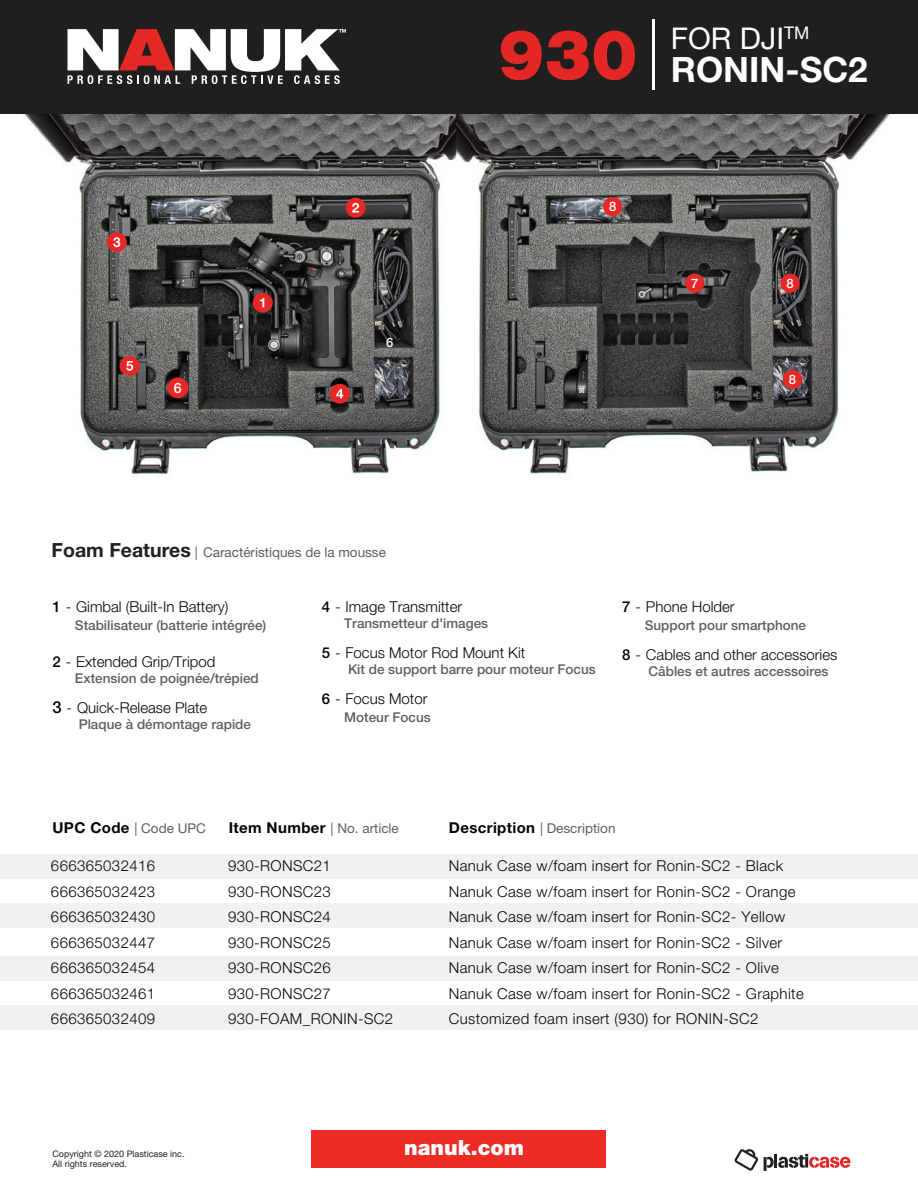
<style>
.page{position:relative;width:918px;height:1188px;background:#fff}
.page>*{position:absolute;margin:0;border:0;box-sizing:border-box;transform-origin:0 0}
.t1{font:900 69.75px "Helvetica Neue LT Std";color:#e32726}
.t2{font:700 34.95px "Helvetica Neue LT Std";color:#fff}
.t3{font:30px "Helvetica Neue LT Std";color:#fff}
.t4{font:900 21px "Helvetica Neue LT Std";color:#fff}
.t5{font:300 15px/25.5px "Helvetica Neue LT Std";letter-spacing:.025em;color:#040504}
.t6{font:300 15px "Helvetica Neue LT Std";color:#040504}
.t7{font:500 14.25px "Helvetica Neue LT Std";color:#fff}
.t8{font:500 13.5px "Helvetica Neue LT Std";color:#5e5f5f}
.t9{font:13.5px "Helvetica Neue LT Std";color:#5e5f5f}
.t10{font:500 13.05px "Helvetica Neue LT Std";color:#fff}
.t11{font:9px/10.8px "Helvetica Neue LT Std";color:#231f20}
.s1{font-weight:700;font-size:19.5px;color:#231f20}
.s2{font-weight:500}
.s3{font-weight:500;font-size:16.5px}
.s4{font-weight:700;font-size:15px;color:#040504}
</style>
<div class="page">
<img style="left:0;top:113px;width:911px;height:365px">
<svg style="left:764px;top:1154px;width:86px;height:17px"></svg>
<svg style="left:735px;top:1149px;width:23px;height:22px"></svg>
<div style="left:0;top:0;width:918px;height:113px;background:#211e1e"></div>
<svg style="left:67px;top:29px;width:279px;height:55px"></svg>
<div style="left:312px;top:1130px;width:294px;height:38px;background:#ee2b25"></div>
<div style="left:0;top:904px;width:918px;height:24px;background:#f0f1f1"></div>
<div style="left:0;top:956px;width:918px;height:24px;background:#f0f1f1"></div>
<div style="left:0;top:1006px;width:918px;height:24px;background:#f0f1f1"></div>
<div style="left:0;top:854px;width:918px;height:24px;background:#f0f1f1"></div>
<div style="left:253px;top:293px;width:20px;height:20px;background:#e62827;border-radius:50%"></div>
<svg style="left:260px;top:298px;width:4px;height:9px"></svg>
<div style="left:346px;top:198px;width:20px;height:20px;background:#e62827;border-radius:50%"></div>
<svg style="left:352px;top:203px;width:7px;height:10px"></svg>
<div style="left:330px;top:384px;width:20px;height:20px;background:#e62827;border-radius:50%"></div>
<svg style="left:336px;top:389px;width:7px;height:9px"></svg>
<div style="left:107px;top:232px;width:20px;height:20px;background:#e62827;border-radius:50%"></div>
<svg style="left:113px;top:237px;width:7px;height:10px"></svg>
<div style="left:120px;top:356px;width:20px;height:20px;background:#e62827;border-radius:50%"></div>
<svg style="left:126px;top:361px;width:7px;height:10px"></svg>
<div style="left:685px;top:274px;width:19px;height:19px;background:#e62827;border-radius:50%"></div>
<div style="left:167px;top:377px;width:21px;height:21px;background:#e62827;border-radius:50%"></div>
<div style="left:603px;top:197px;width:19px;height:19px;background:#e62827;border-radius:50%"></div>
<div style="left:781px;top:274px;width:19px;height:19px;background:#e62827;border-radius:50%"></div>
<div style="left:783px;top:370px;width:19px;height:19px;background:#e62827;border-radius:50%"></div>
<hr style="left:652px;top:19px;width:3px;height:71px;background:#fff">
<h1 class="t1" style="left:498px;top:13px;width:141px">930</h1>
<h3 class="t3" style="left:671px;top:21px;width:140px">FOR DJI<sup>TM</sup></h3>
<h2 class="t2" style="left:671px;top:48px;width:198px">RONIN-SC2</h2>
<p class="t7" style="left:174px;top:379px;width:9px">6</p>
<p class="t10" style="left:386px;top:335px;width:9px">6</p>
<p class="t10" style="left:609px;top:199px;width:9px">8</p>
<p class="t10" style="left:691px;top:275px;width:9px">7</p>
<p class="t10" style="left:787px;top:275px;width:9px">8</p>
<p class="t10" style="left:789px;top:372px;width:9px">8</p>
<p class="t9" style="left:52px;top:545px;width:336px"><span class="s1">Foam Features</span> | Caractéristiques de la mousse</p>
<p class="t6" style="left:52px;top:597px;width:177px"><span class="s2">1</span> - Gimbal (Built-In Battery)</p>
<p class="t8" style="left:75px;top:617px;width:193px">Stabilisateur (batterie intégrée)</p>
<p class="t6" style="left:52px;top:652px;width:164px"><span class="s2">2</span> - Extended Grip/Tripod</p>
<p class="t8" style="left:75px;top:670px;width:185px">Extension de poignée/trépied</p>
<p class="t6" style="left:52px;top:699px;width:156px"><span class="s3">3</span> - Quick-Release Plate</p>
<p class="t8" style="left:79px;top:716px;width:174px">Plaque à démontage rapide</p>
<p class="t6" style="left:322px;top:597px;width:142px"><span class="s2">4</span> - Image Transmitter</p>
<p class="t8" style="left:344px;top:615px;width:146px">Transmetteur d'images</p>
<p class="t6" style="left:322px;top:643px;width:205px"><span class="s2">5</span> - Focus Motor Rod Mount Kit</p>
<p class="t8" style="left:348px;top:661px;width:249px">Kit de support barre pour moteur Focus</p>
<p class="t6" style="left:322px;top:690px;width:107px"><span class="s2">6</span> - Focus Motor</p>
<p class="t8" style="left:344px;top:709px;width:88px">Moteur Focus</p>
<p class="t6" style="left:622px;top:597px;width:114px"><span class="s2">7</span> - Phone Holder</p>
<p class="t8" style="left:645px;top:617px;width:163px">Support pour smartphone</p>
<p class="t6" style="left:622px;top:645px;width:217px"><span class="s2">8</span> - Cables and other accessories</p>
<p class="t8" style="left:649px;top:663px;width:182px">Câbles et autres accessoires</p>
<p class="t9" style="left:52px;top:820px;width:155px"><span class="s4">UPC Code</span> | Code UPC</p>
<p class="t9" style="left:229px;top:820px;width:172px"><span class="s4">Item Number</span> | No. article</p>
<p class="t9" style="left:449px;top:820px;width:168px"><span class="s4">Description</span> | Description</p>
<p class="t5" style="left:51px;top:853px;width:106px;text-align:justify">666365032416<br>666365032423<br>666365032430<br>666365032447<br>666365032454<br>666365032461<br>666365032409</p>
<p class="t5" style="left:228px;top:853px;width:167px">930-RONSC21<br>930-RONSC23<br>930-RONSC24<br>930-RONSC25<br>930-RONSC26<br>930-RONSC27<br>930-FOAM_RONIN-SC2</p>
<p class="t5" style="left:449px;top:853px;width:357px">Nanuk Case w/foam insert for Ronin-SC2 - Black Nanuk Case w/foam insert for Ronin-SC2 - Orange Nanuk Case w/foam insert for Ronin-SC2- Yellow Nanuk Case w/foam insert for Ronin-SC2 - Silver Nanuk Case w/foam insert for Ronin-SC2 - Olive Nanuk Case w/foam insert for Ronin-SC2 - Graphite Customized foam insert (930) for RONIN-SC2</p>
<p class="t11" style="left:52px;top:1148px;width:134px">Copyright © 2020 Plasticase inc.<br>All rights reserved.</p>
<h3 class="t4" style="left:404px;top:1135px;width:121px">nanuk.com</h3>
</div>
